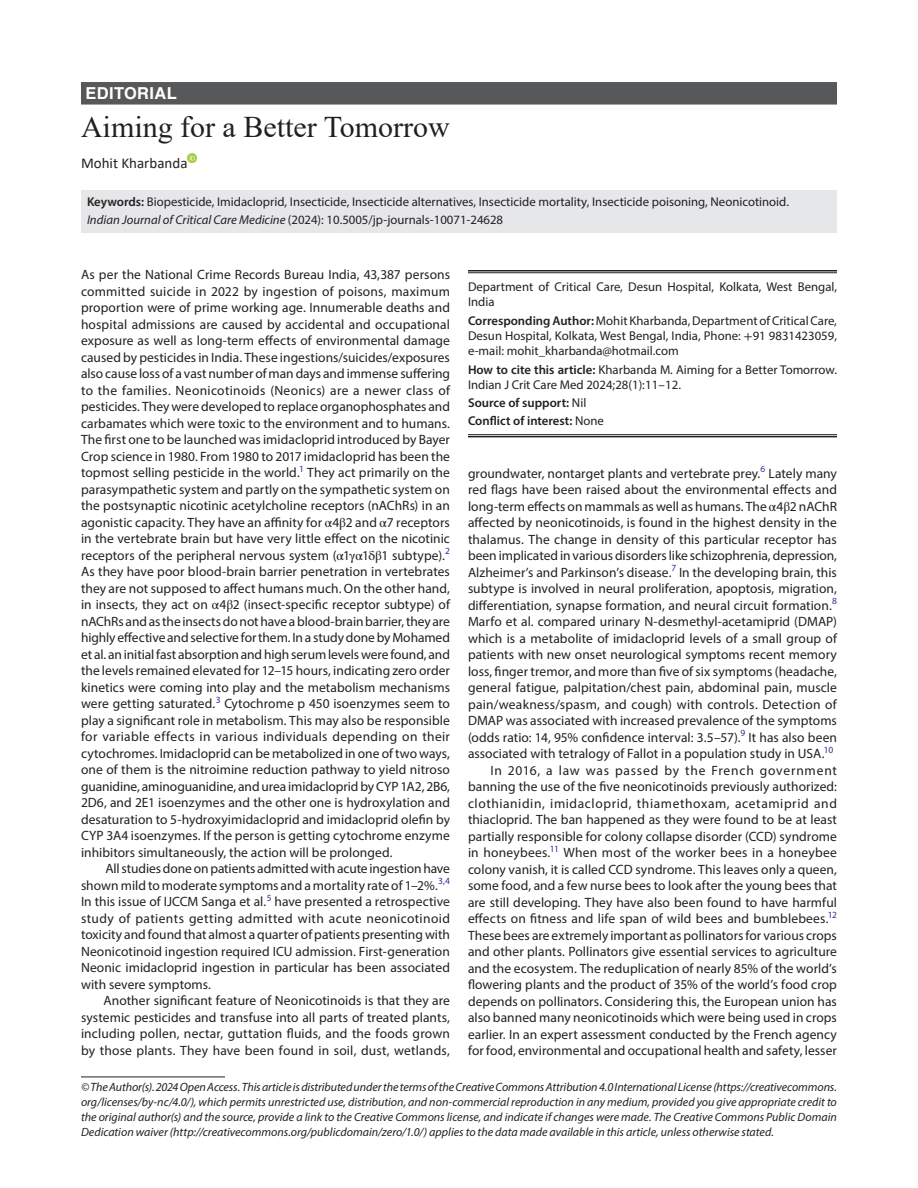
<style>
.page{position:relative;width:918px;height:1188px;background:#fff}
.page>*{position:absolute;margin:0;border:0;box-sizing:border-box;transform-origin:0 0}
.t1{font:30px "Times New Roman";color:#231f20}
.ArticleType{font:700 16.5px "Helvetica LT Std";letter-spacing:.025em;color:#fff}
.AuthorName{font:15px "Calibri";color:#231f20}
.Para-Indent{font:13.5px/16.5px "Myriad Pro";letter-spacing:.005em;color:#231f20;text-align:justify}
.Para-NoIndent{font:13.5px/16.5px "Myriad Pro";letter-spacing:.005em;color:#231f20;text-align:justify}
.Corresponding_Author{font:12.75px/15.3px "Myriad Pro";color:#231f20;text-align:justify}
.Keywords{font:12.75px "Myriad Pro";color:#231f20}
.How_to_Cite{font:12.75px/15.3px "Myriad Pro";color:#231f20}
.JT_DOI{font:12.75px "Myriad Pro";color:#231f20}
.Affiliation-first{font:12.75px/15.3px "Myriad Pro";color:#231f20}
.COI{font:600 12.75px "Myriad Pro";color:#231f20}
.Source{font:600 12.75px "Myriad Pro";color:#231f20}
.FootNote{font:italic 12px/15px "Myriad Pro";color:#231f20;text-align:justify}
.s1{font-weight:600}
.s2{font-style:italic}
.s3{font-family:"STIX General"}
.s4{font-weight:400}
</style>
<div class="page">
<div style="left:81px;top:82px;width:756px;height:23px;background:#57585a"></div>
<div style="left:81px;top:190px;width:756px;height:25px;background:#e6e7e9"></div>
<div style="left:81px;top:208px;width:756px;height:25px;background:#e6e7e9"></div>
<svg style="left:188px;top:153px;width:9px;height:9px"></svg>
<hr style="left:81px;top:1077px;width:144px;height:1px;background:#231f20">
<hr style="left:468px;top:270px;width:369px;height:2px;background:#231f20">
<hr style="left:468px;top:272px;width:369px;height:1px;background:#231f20">
<hr style="left:468px;top:434px;width:369px;height:1px;background:#231f20">
<hr style="left:468px;top:436px;width:369px;height:1px;background:#231f20">
<p class="ArticleType" style="left:86px;top:83px;width:93px">EDITORIAL</p>
<p class="t1" style="left:81px;top:106px;width:370px">Aiming for a Better Tomorrow</p>
<p class="AuthorName" style="left:81px;top:153px;width:108px">Mohit Kharbanda</p>
<p class="Keywords" style="left:87px;top:194px;width:704px"><span class="s1">Keywords:</span> Biopesticide, Imidacloprid, Insecticide, Insecticide alternatives, Insecticide mortality, Insecticide poisoning, Neonicotinoid.</p>
<p class="JT_DOI" style="left:87px;top:212px;width:418px"><span class="s2">Indian Journal of Critical Care Medicine</span> (2024): 10.5005/jp-journals-10071-24628</p>
<p class="Para-NoIndent" style="left:81px;top:266px;width:371px">As per the National Crime Records Bureau India, 43,387 persons committed suicide in 2022 by ingestion of poisons, maximum proportion were of prime working age. Innumerable deaths and hospital admissions are caused by accidental and occupational exposure as well as long-term effects of environmental damage caused by pesticides in India. These ingestions/suicides/exposures also cause loss of a vast number of man days and immense suffering to the families. Neonicotinoids (Neonics) are a newer class of pesticides. They were developed to replace organophosphates and carbamates which were toxic to the environment and to humans.<br>The first one to be launched was imidacloprid introduced by Bayer Crop science in 1980. From 1980 to 2017 imidacloprid has been the topmost selling pesticide in the world.<sup>1</sup> They act primarily on the parasympathetic system and partly on the sympathetic system on the postsynaptic nicotinic acetylcholine receptors (nAChRs) in an agonistic capacity. They have an affinity for <span class="s3">α</span>4<span class="s3">β</span>2 and <span class="s3">α</span>7 receptors in the vertebrate brain but have very little effect on the nicotinic receptors of the peripheral nervous system (<span class="s3">α</span>1<span class="s3">γα</span>1<span class="s3">δβ</span>1 subtype).<sup>2<br></sup>As they have poor blood-brain barrier penetration in vertebrates they are not supposed to affect humans much. On the other hand, in insects, they act on <span class="s3">α</span>4<span class="s3">β</span>2 (insect-specific receptor subtype) of nAChRs and as the insects do not have a blood-brain barrier, they are highly effective and selective for them. In a study done by Mohamed et al. an initial fast absorption and high serum levels were found, and the levels remained elevated for 12–15 hours, indicating zero order kinetics were coming into play and the metabolism mechanisms were getting saturated.<sup>3</sup> Cytochrome p 450 isoenzymes seem to play a significant role in metabolism. This may also be responsible for variable effects in various individuals depending on their cytochromes. Imidacloprid can be metabolized in one of two ways, one of them is the nitroimine reduction pathway to yield nitroso guanidine, aminoguanidine, and urea imidacloprid by CYP 1A2, 2B6, 2D6, and 2E1 isoenzymes and the other one is hydroxylation and desaturation to 5-hydroxyimidacloprid and imidacloprid olefin by CYP 3A4 isoenzymes. If the person is getting cytochrome enzyme inhibitors simultaneously, the action will be prolonged.</p>
<p class="Para-Indent" style="left:81px;top:860px;width:371px;text-indent:24px">All studies done on patients admitted with acute ingestion have shown mild to moderate symptoms and a mortality rate of 1–2%.<sup>3,4<br></sup>In this issue of IJCCM Sanga et al.<sup>5</sup> have presented a retrospective study of patients getting admitted with acute neonicotinoid toxicity and found that almost a quarter of patients presenting with Neonicotinoid ingestion required ICU admission. First-generation Neonic imidacloprid ingestion in particular has been associated with severe symptoms.</p>
<p class="Para-Indent" style="left:81px;top:992px;width:371px;text-indent:22px">Another significant feature of Neonicotinoids is that they are systemic pesticides and transfuse into all parts of treated plants, including pollen, nectar, guttation fluids, and the foods grown by those plants. They have been found in soil, dust, wetlands,</p>
<p class="Affiliation-first" style="left:468px;top:279px;width:371px">Department of Critical Care, Desun Hospital, Kolkata, West Bengal,<br>India</p>
<p class="Corresponding_Author" style="left:468px;top:312px;width:371px"><span class="s1">Corresponding Author:</span> Mohit Kharbanda, Department of Critical Care, Desun Hospital, Kolkata, West Bengal, India, Phone: <span class="s3">+</span>91 9831423059, e-mail: mohit_kharbanda@hotmail.com</p>
<p class="How_to_Cite" style="left:468px;top:361px;width:371px"><span class="s1">How to cite this article:</span> Kharbanda M. Aiming for a Better Tomorrow.<br>Indian J Crit Care Med 2024;28(1):11–12.</p>
<p class="Source" style="left:468px;top:395px;width:120px">Source of support: <span class="s4">Nil</span></p>
<p class="COI" style="left:468px;top:413px;width:137px">Conflict of interest: <span class="s4">None</span></p>
<p class="Para-Indent" style="left:468px;top:465px;width:371px">groundwater, nontarget plants and vertebrate prey.<sup>6</sup> Lately many red flags have been raised about the environmental effects and long-term effects on mammals as well as humans. The <span class="s3">α</span>4<span class="s3">β</span>2 nAChR affected by neonicotinoids, is found in the highest density in the thalamus. The change in density of this particular receptor has been implicated in various disorders like schizophrenia, depression, Alzheimer’s and Parkinson’s disease.<sup>7</sup> In the developing brain, this subtype is involved in neural proliferation, apoptosis, migration, differentiation, synapse formation, and neural circuit formation.<sup>8<br></sup>Marfo et al. compared urinary N-desmethyl-acetamiprid (DMAP) which is a metabolite of imidacloprid levels of a small group of patients with new onset neurological symptoms recent memory loss, finger tremor, and more than five of six symptoms (headache, general fatigue, palpitation/chest pain, abdominal pain, muscle pain/weakness/spasm, and cough) with controls. Detection of DMAP was associated with increased prevalence of the symptoms (odds ratio: 14, 95% confidence interval: 3.5–57).<sup>9</sup> It has also been associated with tetralogy of Fallot in a population study in USA.<sup>10</sup></p>
<p class="Para-Indent" style="left:468px;top:762px;width:371px;text-indent:22px">In 2016, a law was passed by the French government banning the use of the five neonicotinoids previously authorized: clothianidin, imidacloprid, thiamethoxam, acetamiprid and thiacloprid. The ban happened as they were found to be at least partially responsible for colony collapse disorder (CCD) syndrome in honeybees.<sup>11</sup> When most of the worker bees in a honeybee colony vanish, it is called CCD syndrome. This leaves only a queen, some food, and a few nurse bees to look after the young bees that are still developing. They have also been found to have harmful effects on fitness and life span of wild bees and bumblebees.<sup>12<br></sup>These bees are extremely important as pollinators for various crops and other plants. Pollinators give essential services to agriculture and the ecosystem. The reduplication of nearly 85% of the world’s flowering plants and the product of 35% of the world’s food crop depends on pollinators. Considering this, the European union has also banned many neonicotinoids which were being used in crops earlier. In an expert assessment conducted by the French agency for food, environmental and occupational health and safety, lesser</p>
<p class="FootNote" style="left:81px;top:1079px;width:758px">© The Author(s). 2024 Open Access. This article is distributed under the terms of the Creative Commons Attribution 4.0 International License (https://creativecommons. org/licenses/by-nc/4.0/), which permits unrestricted use, distribution, and non-commercial reproduction in any medium, provided you give appropriate credit to the original author(s) and the source, provide a link to the Creative Commons license, and indicate if changes were made. The Creative Commons Public Domain Dedication waiver (http://creativecommons.org/publicdomain/zero/1.0/) applies to the data made available in this article, unless otherwise stated.</p>
</div>
